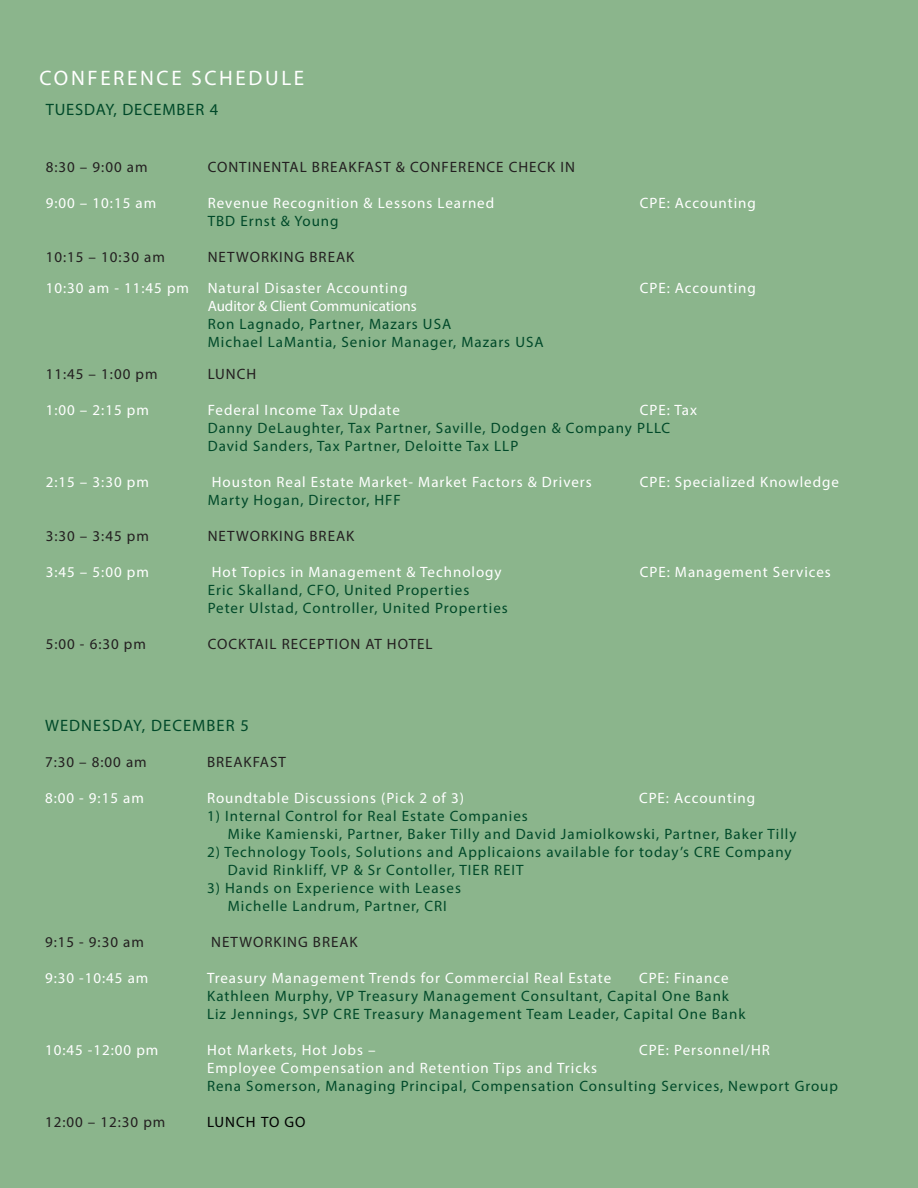
<style>
.page{position:relative;width:918px;height:1188px;background:#8bb58c}
.page>*{position:absolute;margin:0;border:0;box-sizing:border-box;transform-origin:0 0}
.t1{font:21px "Myriad Pro";letter-spacing:.125em;color:#fff}
.t2{font:16.5px "Myriad Pro";letter-spacing:.05em;color:#004929}
.t3{font:15px/18px "Myriad Pro";letter-spacing:.065em;color:#004929}
.t4{font:15px "Myriad Pro";letter-spacing:.065em;color:#fff}
.t5{font:15px "Myriad Pro";letter-spacing:.065em;color:#231f20}
.t6{font:15px "Myriad Pro";letter-spacing:.065em;color:#000}
.s1{color:#fff}
</style>
<div class="page">
<p class="t1" style="left:40px;top:65px;width:266px">CONFERENCE SCHEDULE</p>
<p class="t2" style="left:46px;top:99px;width:174px">TUESDAY, DECEMBER 4</p>
<p class="t5" style="left:46px;top:157px;width:103px">8:30 – 9:00 am</p>
<p class="t5" style="left:208px;top:157px;width:369px">CONTINENTAL BREAKFAST &amp; CONFERENCE CHECK IN</p>
<p class="t4" style="left:46px;top:193px;width:112px">9:00 – 10:15 am</p>
<p class="t4" style="left:208px;top:193px;width:288px">Revenue Recognition &amp; Lessons Learned</p>
<p class="t4" style="left:640px;top:193px;width:118px">CPE: Accounting</p>
<p class="t3" style="left:208px;top:211px;width:132px">TBD Ernst &amp; Young</p>
<p class="t5" style="left:46px;top:247px;width:121px">10:15 – 10:30 am</p>
<p class="t5" style="left:208px;top:247px;width:148px">NETWORKING BREAK</p>
<p class="t4" style="left:46px;top:279px;width:363px">10:30 am - 11:45 pm Natural Disaster Accounting</p>
<p class="t4" style="left:640px;top:279px;width:118px">CPE: Accounting</p>
<p class="t3" style="left:208px;top:297px;width:337px"><span class="s1">Auditor &amp; Client Communications<br></span>Ron Lagnado, Partner, Mazars USA<br>Michael LaMantia, Senior Manager, Mazars USA</p>
<p class="t5" style="left:46px;top:364px;width:113px">11:45 – 1:00 pm</p>
<p class="t5" style="left:208px;top:364px;width:50px">LUNCH</p>
<p class="t4" style="left:46px;top:400px;width:105px">1:00 – 2:15 pm</p>
<p class="t4" style="left:208px;top:400px;width:194px">Federal Income Tax Update</p>
<p class="t3" style="left:208px;top:400px;width:491px;text-indent:432px"><span class="s1">CPE: Tax<br></span>Danny DeLaughter, Tax Partner, Saville, Dodgen &amp; Company PLLC<br>David Sanders, Tax Partner, Deloitte Tax LLP</p>
<p class="t4" style="left:46px;top:472px;width:105px">2:15 – 3:30 pm</p>
<p class="t4" style="left:212px;top:472px;width:381px">Houston Real Estate Market- Market Factors &amp; Drivers</p>
<p class="t4" style="left:640px;top:472px;width:201px">CPE: Specialized Knowledge</p>
<p class="t3" style="left:208px;top:490px;width:195px">Marty Hogan, Director, HFF</p>
<p class="t5" style="left:46px;top:526px;width:105px">3:30 – 3:45 pm</p>
<p class="t5" style="left:208px;top:526px;width:148px">NETWORKING BREAK</p>
<p class="t4" style="left:46px;top:562px;width:105px">3:45 – 5:00 pm</p>
<p class="t4" style="left:212px;top:562px;width:291px">Hot Topics in Management &amp; Technology</p>
<p class="t4" style="left:640px;top:562px;width:193px">CPE: Management Services</p>
<p class="t3" style="left:208px;top:580px;width:302px">Eric Skalland, CFO, United Properties<br>Peter Ulstad, Controller, United Properties</p>
<p class="t5" style="left:46px;top:634px;width:102px">5:00 - 6:30 pm</p>
<p class="t5" style="left:208px;top:634px;width:226px">COCKTAIL RECEPTION AT HOTEL</p>
<p class="t2" style="left:45px;top:716px;width:206px">WEDNESDAY, DECEMBER 5</p>
<p class="t5" style="left:45px;top:753px;width:103px">7:30 – 8:00 am</p>
<p class="t5" style="left:207px;top:753px;width:80px">BREAKFAST</p>
<p class="t4" style="left:45px;top:789px;width:100px">8:00 - 9:15 am</p>
<p class="t4" style="left:207px;top:789px;width:259px">Roundtable Discussions (Pick 2 of 3)</p>
<p class="t4" style="left:639px;top:789px;width:118px">CPE: Accounting</p>
<p class="t3" style="left:228px;top:807px;width:570px;text-indent:-21px">1) Internal Control for Real Estate Companies<br>Mike Kamienski, Partner, Baker Tilly and David Jamiolkowski, Partner, Baker Tilly</p>
<p class="t3" style="left:228px;top:843px;width:565px;text-indent:-21px">2) Technology Tools, Solutions and Applicaions available for today’s CRE Company<br>David Rinkliff, VP &amp; Sr Contoller, TIER REIT</p>
<p class="t3" style="left:207px;top:879px;width:256px;text-align:center">3) Hands on Experience with Leases<br>Michelle Landrum, Partner, CRI</p>
<p class="t5" style="left:45px;top:933px;width:100px">9:15 - 9:30 am</p>
<p class="t5" style="left:211px;top:933px;width:148px">NETWORKING BREAK</p>
<p class="t4" style="left:45px;top:969px;width:105px">9:30 -10:45 am</p>
<p class="t4" style="left:207px;top:969px;width:406px">Treasury Management Trends for Commercial Real Estate</p>
<p class="t3" style="left:207px;top:969px;width:540px;text-indent:432px"><span class="s1">CPE: Finance<br></span>Kathleen Murphy, VP Treasury Management Consultant, Capital One Bank<br>Liz Jennings, SVP CRE Treasury Management Team Leader, Capital One Bank</p>
<p class="t4" style="left:45px;top:1041px;width:115px">10:45 -12:00 pm</p>
<p class="t4" style="left:207px;top:1041px;width:170px">Hot Markets, Hot Jobs –</p>
<p class="t4" style="left:639px;top:1041px;width:132px">CPE: Personnel/HR</p>
<p class="t3" style="left:207px;top:1059px;width:633px"><span class="s1">Employee Compensation and Retention Tips and Tricks<br></span>Rena Somerson, Managing Principal, Compensation Consulting Services, Newport Group</p>
<p class="t5" style="left:45px;top:1113px;width:122px">12:00 – 12:30 pm</p>
<p class="t6" style="left:207px;top:1113px;width:100px">LUNCH TO GO</p>
</div>
